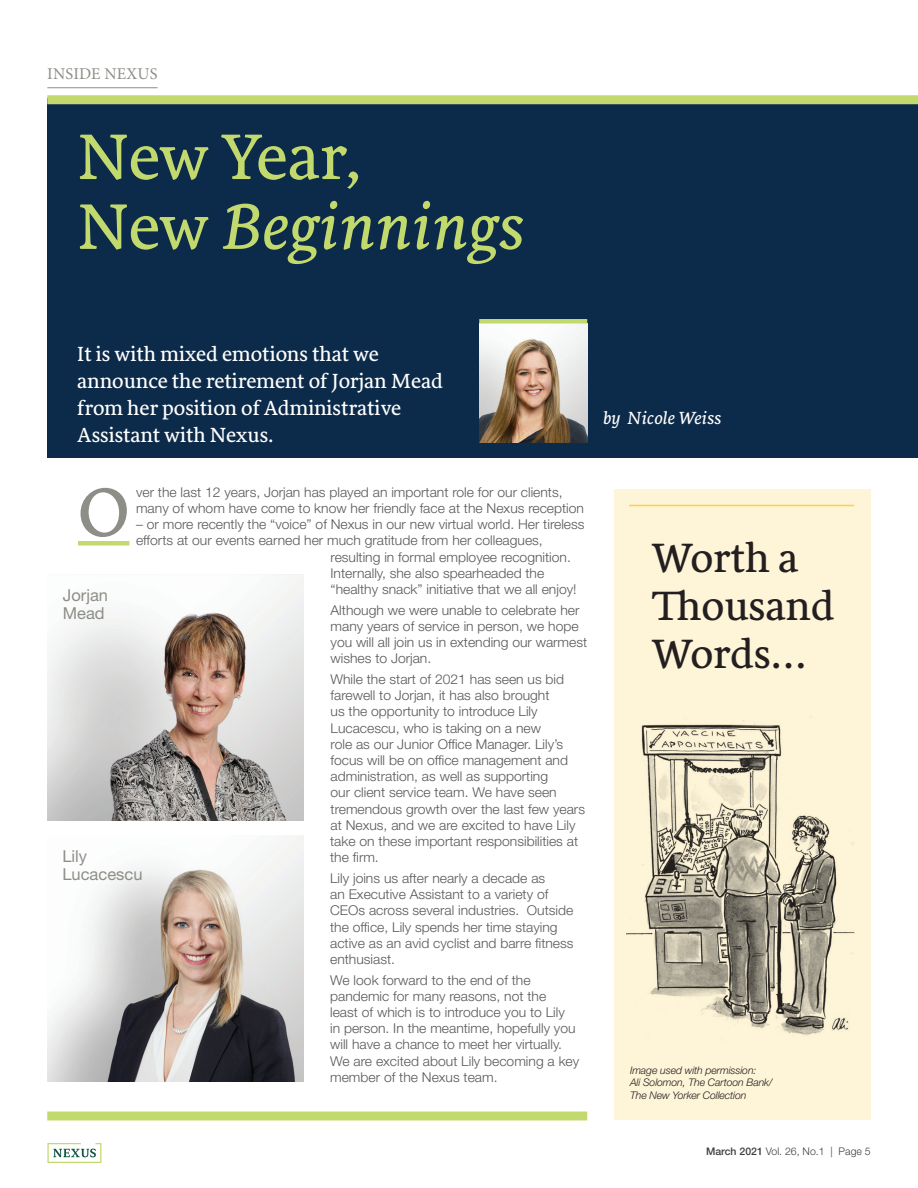
<style>
.page{position:relative;width:918px;height:1188px;background:#fff}
.page>*{position:absolute;margin:0;border:0;box-sizing:border-box;transform-origin:0 0}
.t1{font:70.5px "Sirba";color:#8e8e88}
.t2{font:66px/69.9px "Sirba";letter-spacing:-.01em;color:#c2da6d}
.t3{font:42px/48px "Sirba";color:#231f20}
.t4{font:21px/27px "Sirba";color:#fff}
.t5{font:italic 18px "Sirba";color:#fff}
.t6{font:16.5px/18px "Helvetica Neue LT Std";color:#8e8e88}
.t7{font:16.5px "Minion Pro";letter-spacing:.01em;color:#8e8e88}
.t8{font:300 13.5px/16.2px "Helvetica Neue LT Std";color:#57585a}
.t9{font:italic 300 10.5px/12.6px "Helvetica Neue LT Std";letter-spacing:-.01em;color:#231f20}
.t10{font:300 10.5px "Helvetica Neue LT Std";color:#3e3e3f}
.s1{font-style:italic}
.s2{font-weight:500}
</style>
<div class="page">
<svg style="left:47px;top:1143px;width:54px;height:20px"></svg>
<div style="left:47px;top:98px;width:871px;height:360px;background:#0c2a49"></div>
<img style="left:48px;top:574px;width:256px;height:247px">
<hr style="left:47px;top:87px;width:111px;height:1px;background:#8e8e88">
<div style="left:47px;top:1112px;width:540px;height:8px;background:#c2da6d"></div>
<div style="left:47px;top:95px;width:871px;height:9px;background:#c2da6d"></div>
<div style="left:78px;top:541px;width:51px;height:5px;background:#c2da6d"></div>
<img style="left:479px;top:324px;width:108px;height:118px">
<div style="left:479px;top:319px;width:108px;height:5px;background:#c2da6d"></div>
<div style="left:614px;top:489px;width:257px;height:631px;background:#fef4d7"></div>
<img style="left:626px;top:716px;width:229px;height:320px">
<img style="left:47px;top:835px;width:256px;height:247px">
<hr style="left:629px;top:505px;width:225px;height:1px;background:#fed13e">
<p class="t7" style="left:47px;top:62px;width:112px">INSIDE NEXUS</p>
<h2 class="t2" style="left:77px;top:124px;width:450px">New Year,<br>New <span class="s1">Beginnings</span></h2>
<h3 class="t4" style="left:77px;top:341px;width:367px">It is with mixed emotions that we announce the retirement of Jorjan Mead from her position of Administrative<br>Assistant with Nexus.</h3>
<h3 class="t5" style="left:603px;top:405px;width:120px">by Nicole Weiss</h3>
<p class="t8" style="left:136px;top:484px;width:449px">ver the last 12 years, Jorjan has played an important role for our clients, many of whom have come to know her friendly face at the Nexus reception</p>
<p class="t8" style="left:136px;top:516px;width:450px">– or more recently the “voice” of Nexus in our new virtual world. Her tireless</p>
<p class="t8" style="left:136px;top:532px;width:408px">efforts at our events earned her much gratitude from her colleagues,</p>
<p class="t8" style="left:331px;top:549px;width:242px">resulting in formal employee recognition.</p>
<p class="t8" style="left:331px;top:565px;width:215px">Internally, she also spearheaded the</p>
<p class="t8" style="left:331px;top:581px;width:247px">“healthy snack” initiative that we all enjoy!</p>
<p class="t8" style="left:331px;top:602px;width:258px">Although we were unable to celebrate her many years of service in person, we hope you will all join us in extending our warmest wishes to Jorjan.</p>
<p class="t8" style="left:330px;top:671px;width:256px">While the start of 2021 has seen us bid farewell to Jorjan, it has also brought<br>us the opportunity to introduce Lily Lucacescu, who is taking on a new<br>role as our Junior Office Manager. Lily’s focus will be on office management and administration, as well as supporting<br>our client service team. We have seen tremendous growth over the last few years at Nexus, and we are excited to have Lily take on these important responsibilities at the firm.</p>
<p class="t8" style="left:330px;top:870px;width:245px">Lily joins us after nearly a decade as<br>an Executive Assistant to a variety of CEOs across several industries. Outside the office, Lily spends her time staying active as an avid cyclist and barre fitness enthusiast.</p>
<p class="t8" style="left:330px;top:971px;width:251px">We look forward to the end of the pandemic for many reasons, not the<br>least of which is to introduce you to Lily<br>in person. In the meantime, hopefully you will have a chance to meet her virtually.<br>We are excited about Lily becoming a key member of the Nexus team.</p>
<h1 class="t1" style="left:78px;top:461px;width:53px">O</h1>
<p class="t6" style="left:63px;top:586px;width:47px">Jorjan<br>Mead</p>
<p class="t6" style="left:62px;top:847px;width:82px">Lily<br>Lucacescu</p>
<h3 class="t3" style="left:652px;top:536px;width:184px">Worth a<br>Thousand<br>Words...</h3>
<p class="t9" style="left:630px;top:1063px;width:144px">Image used with permission:<br>Ali Solomon, The Cartoon Bank/<br>The New Yorker Collection</p>
<p class="t10" style="left:706px;top:1145px;width:166px"><span class="s2">March 2021</span> Vol. 26, No.1 | Page 5</p>
</div>
